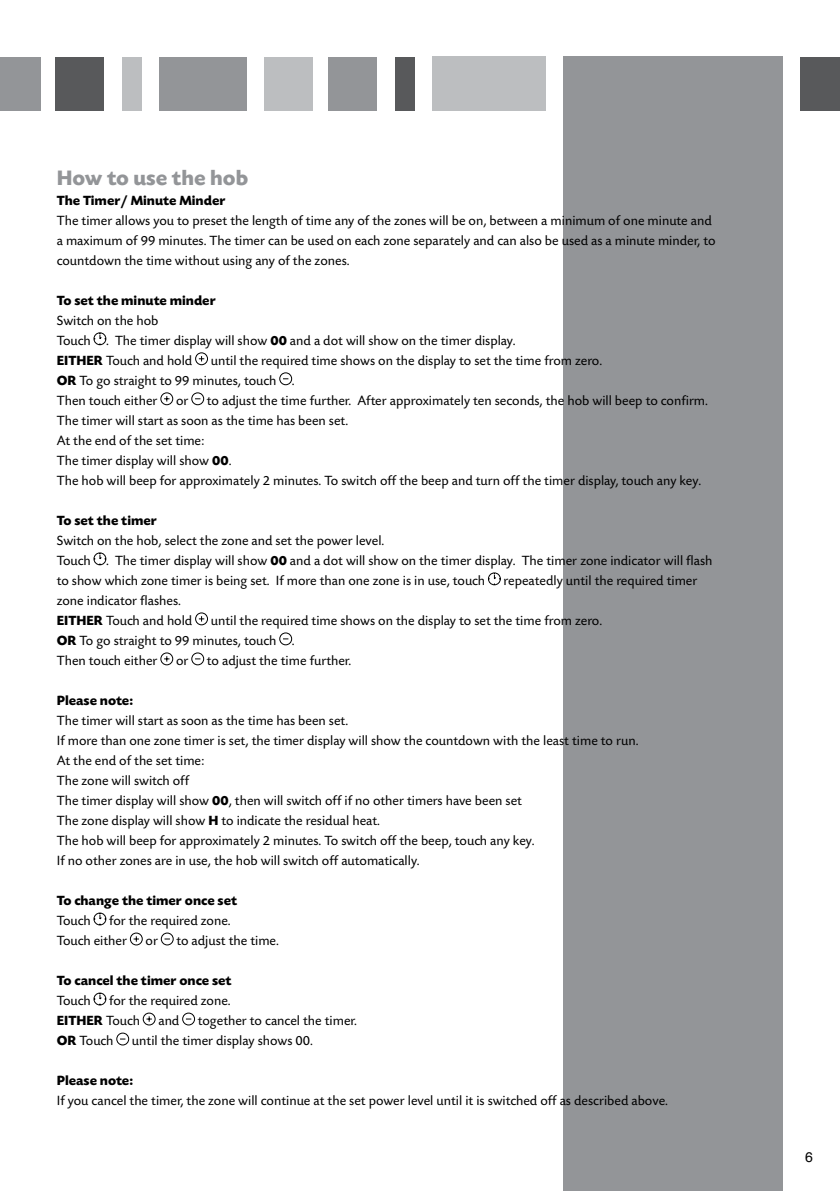
<style>
.page{position:relative;width:840px;height:1191px;background:#fff}
.page>*{position:absolute;margin:0;border:0;box-sizing:border-box;transform-origin:0 0}
.t1{font:700 22px "Today SB";color:#939598}
.t2{font:14px/20px "Today SB";color:#000}
.t3{font:700 14px "Today SB";color:#000}
.t4{font:14px "Helvetica";color:#000}
.s1{font-weight:700}
</style>
<div class="page">
<div style="left:800px;top:57px;width:39px;height:53px;background:#58595b"></div>
<div style="left:563px;top:57px;width:219px;height:1134px;background:#939598"></div>
<div style="left:394px;top:57px;width:20px;height:53px;background:#58595b"></div>
<div style="left:328px;top:57px;width:48px;height:53px;background:#939598"></div>
<div style="left:264px;top:57px;width:48px;height:53px;background:#bcbec0"></div>
<div style="left:159px;top:57px;width:88px;height:53px;background:#939598"></div>
<div style="left:122px;top:57px;width:19px;height:53px;background:#bcbec0"></div>
<div style="left:56px;top:57px;width:48px;height:53px;background:#58595b"></div>
<div style="left:0;top:57px;width:40px;height:53px;background:#939598"></div>
<div style="left:432px;top:57px;width:113px;height:54px;background:#bcbec0"></div>
<svg style="left:93px;top:332px;width:13px;height:13px"></svg>
<svg style="left:195px;top:352px;width:13px;height:13px"></svg>
<svg style="left:279px;top:372px;width:13px;height:13px"></svg>
<svg style="left:160px;top:392px;width:13px;height:13px"></svg>
<svg style="left:191px;top:392px;width:13px;height:13px"></svg>
<svg style="left:93px;top:552px;width:13px;height:13px"></svg>
<svg style="left:488px;top:572px;width:12px;height:13px"></svg>
<svg style="left:195px;top:612px;width:13px;height:13px"></svg>
<svg style="left:279px;top:632px;width:13px;height:13px"></svg>
<svg style="left:160px;top:652px;width:13px;height:13px"></svg>
<svg style="left:191px;top:652px;width:13px;height:13px"></svg>
<svg style="left:93px;top:912px;width:13px;height:13px"></svg>
<svg style="left:130px;top:932px;width:13px;height:13px"></svg>
<svg style="left:161px;top:932px;width:13px;height:13px"></svg>
<svg style="left:93px;top:992px;width:13px;height:13px"></svg>
<svg style="left:143px;top:1012px;width:12px;height:13px"></svg>
<svg style="left:182px;top:1012px;width:13px;height:13px"></svg>
<svg style="left:116px;top:1032px;width:13px;height:13px"></svg>
<h1 class="t1" style="left:57px;top:166px;width:193px">How to use the hob</h1>
<p class="t3" style="left:57px;top:193px;width:170px">The Timer/ Minute Minder</p>
<p class="t2" style="left:57px;top:211px;width:659px">The timer allows you to preset the length of time any of the zones will be on, between a minimum of one minute and a maximum of 99 minutes. The timer can be used on each zone separately and can also be used as a minute minder, to countdown the time without using any of the zones.</p>
<p class="t3" style="left:57px;top:293px;width:160px">To set the minute minder</p>
<p class="t2" style="left:57px;top:311px;width:460px">Switch on the hob<br>Touch . The timer display will show <span class="s1">00</span> and a dot will show on the timer display.<br><span class="s1">EITHER</span> Touch and hold</p>
<p class="t2" style="left:57px;top:351px;width:546px;text-indent:154px">until the required time shows on the display to set the time from zero.<br><span class="s1">OR</span> To go straight to 99 minutes, touch .<br>Then touch either</p>
<p class="t2" style="left:57px;top:391px;width:652px;text-indent:150px">to adjust the time further. After approximately ten seconds, the hob will beep to confirm.<br>The timer will start as soon as the time has been set.<br>At the end of the set time:<br>The timer display will show <span class="s1">00</span>.<br>The hob will beep for approximately 2 minutes. To switch off the beep and turn off the timer display, touch any key.</p>
<p class="t3" style="left:57px;top:513px;width:102px">To set the timer</p>
<p class="t2" style="left:57px;top:531px;width:657px">Switch on the hob, select the zone and set the power level.<br>Touch . The timer display will show <span class="s1">00</span> and a dot will show on the timer display. The timer zone indicator will flash to show which zone timer is being set. If more than one zone is in use, touch</p>
<p class="t2" style="left:176px;top:391px;width:14px">or</p>
<p class="t2" style="left:503px;top:571px;width:195px">repeatedly until the required timer</p>
<p class="t2" style="left:57px;top:591px;width:137px">zone indicator flashes.<br><span class="s1">EITHER</span> Touch and hold</p>
<p class="t2" style="left:57px;top:611px;width:546px;text-indent:154px">until the required time shows on the display to set the time from zero.<br><span class="s1">OR</span> To go straight to 99 minutes, touch .<br>Then touch either</p>
<p class="t2" style="left:176px;top:651px;width:14px">or</p>
<p class="t2" style="left:207px;top:651px;width:146px">to adjust the time further.</p>
<p class="t3" style="left:57px;top:693px;width:78px">Please note:</p>
<p class="t2" style="left:57px;top:711px;width:583px">The timer will start as soon as the time has been set.<br>If more than one zone timer is set, the timer display will show the countdown with the least time to run.<br>At the end of the set time:<br>The zone will switch off<br>The timer display will show <span class="s1">00</span>, then will switch off if no other timers have been set<br>The zone display will show <span class="s1">H</span> to indicate the residual heat.<br>The hob will beep for approximately 2 minutes. To switch off the beep, touch any key.<br>If no other zones are in use, the hob will switch off automatically.</p>
<p class="t3" style="left:57px;top:893px;width:182px">To change the timer once set</p>
<p class="t2" style="left:57px;top:911px;width:35px">Touch</p>
<p class="t2" style="left:57px;top:911px;width:175px;text-indent:52px">for the required zone.<br>Touch either</p>
<p class="t2" style="left:145px;top:931px;width:14px">or</p>
<p class="t2" style="left:176px;top:931px;width:104px">to adjust the time.</p>
<p class="t3" style="left:57px;top:973px;width:176px">To cancel the timer once set</p>
<p class="t2" style="left:57px;top:991px;width:35px">Touch</p>
<p class="t2" style="left:57px;top:991px;width:175px;text-indent:52px">for the required zone.<br><span class="s1">EITHER</span> Touch</p>
<p class="t2" style="left:158px;top:1011px;width:22px">and</p>
<p class="t2" style="left:198px;top:1011px;width:160px">together to cancel the timer.</p>
<p class="t2" style="left:57px;top:1031px;width:58px"><span class="s1">OR</span> Touch</p>
<p class="t2" style="left:132px;top:1031px;width:182px">until the timer display shows 00.</p>
<p class="t3" style="left:57px;top:1073px;width:78px">Please note:</p>
<p class="t2" style="left:57px;top:1091px;width:612px">If you cancel the timer, the zone will continue at the set power level until it is switched off as described above.</p>
<p class="t4" style="left:804px;top:1145px;width:9px">6</p>
</div>
